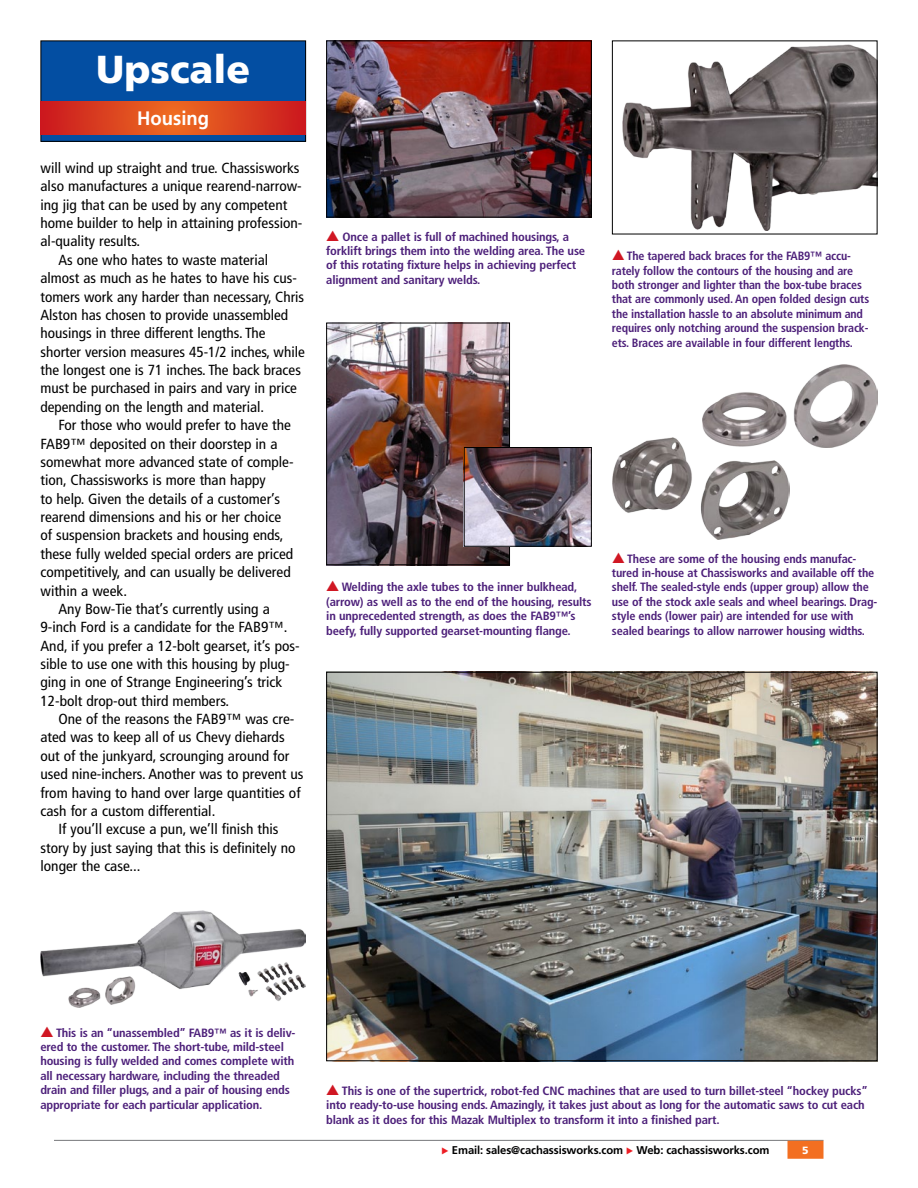
<style>
.page{position:relative;width:918px;height:1188px;background:#fff}
.page>*{position:absolute;margin:0;border:0;box-sizing:border-box;transform-origin:0 0}
.t1{font:900 39px "Frutiger LT Std";color:#fff}
.t2{font:700 19.5px "Frutiger LT Std";color:#fff;scale:.95 1}
.t3{font:condensed 14.7px "Frutiger LT Std";color:#000;scale:1.05 1}
.t4{font:condensed 14.7px "Frutiger LT Std";color:#000;scale:1.04 1}
.t5{font:700 condensed 12px/14.4px "Frutiger LT Std";letter-spacing:-.015em;color:#4d207a;scale:1.05 1}
.t6{font:700 condensed 12px/14.4px "Frutiger LT Std";letter-spacing:-.015em;color:#4d207a}
.t7{font:700 11.25px "Frutiger LT Std";letter-spacing:-.01em;color:#000}
.t8{font:900 10.5px "Frutiger LT Std";color:#fff}
.s1{font-family:"European Pi Three";font-weight:400;font-size:9px;color:#ed1e25}
</style>
<div class="page">
<hr style="left:54px;top:1140px;width:770px;height:1px;background:#77787b">
<div style="left:788px;top:1142px;width:35px;height:16px;background:#f36f21"></div>
<div style="left:788px;top:1141px;width:35px;height:18px;border:2px solid #f36f21"></div>
<img style="left:623px;top:45px;width:253px;height:185px">
<div style="left:612px;top:40px;width:266px;height:194px;border:1px solid #000"></div>
<img style="left:328px;top:325px;width:180px;height:238px">
<div style="left:326px;top:323px;width:184px;height:242px;border:1px solid #000"></div>
<img style="left:466px;top:449px;width:124px;height:96px">
<div style="left:464px;top:447px;width:128px;height:100px;border:1px solid #000"></div>
<div style="left:41px;top:41px;width:265px;height:100px;background:#034ea2"></div>
<div style="left:40px;top:40px;width:266px;height:102px;border:1px solid #000"></div>
<svg style="left:40px;top:101px;width:266px;height:34px;background:#db411f"></svg>
<img style="left:328px;top:674px;width:548px;height:385px">
<img style="left:328px;top:42px;width:262px;height:174px">
<div style="left:326px;top:40px;width:266px;height:178px;border:1px solid #000"></div>
<img style="left:40px;top:911px;width:266px;height:97px">
<img style="left:613px;top:438px;width:177px;height:102px">
<img style="left:702px;top:364px;width:176px;height:83px">
<h1 class="t1" style="left:96px;top:46px;width:155px">Upscale</h1>
<h2 class="t2" style="left:137px;top:107px;width:77px">Housing</h2>
<p class="t3" style="left:40px;top:159px;width:248px">will wind up straight and true. Chassisworks</p>
<p class="t3" style="left:40px;top:178px;width:250px">also manufactures a unique rearend-narrow-</p>
<p class="t3" style="left:40px;top:196px;width:237px">ing jig that can be used by any competent</p>
<p class="t3" style="left:40px;top:214px;width:251px">home builder to help in attaining profession-</p>
<p class="t3" style="left:40px;top:233px;width:97px">al-quality results.</p>
<p class="t4" style="left:58px;top:251px;width:203px">As one who hates to waste material</p>
<p class="t4" style="left:41px;top:270px;width:248px">almost as much as he hates to have his cus-</p>
<p class="t4" style="left:41px;top:288px;width:255px">tomers work any harder than necessary, Chris</p>
<p class="t4" style="left:41px;top:306px;width:240px">Alston has chosen to provide unassembled</p>
<p class="t4" style="left:41px;top:325px;width:218px">housings in three different lengths. The</p>
<p class="t4" style="left:41px;top:343px;width:256px">shorter version measures 45-1/2 inches, while</p>
<p class="t4" style="left:41px;top:361px;width:252px">the longest one is 71 inches. The back braces</p>
<p class="t4" style="left:41px;top:380px;width:248px">must be purchased in pairs and vary in price</p>
<p class="t4" style="left:41px;top:398px;width:217px">depending on the length and material.</p>
<p class="t3" style="left:58px;top:417px;width:223px">For those who would prefer to have the</p>
<p class="t3" style="left:41px;top:435px;width:227px">FAB9™ deposited on their doorstep in a</p>
<p class="t3" style="left:41px;top:453px;width:243px">somewhat more advanced state of comple-</p>
<p class="t3" style="left:41px;top:472px;width:216px">tion, Chassisworks is more than happy</p>
<p class="t3" style="left:41px;top:490px;width:230px">to help. Given the details of a customer’s</p>
<p class="t3" style="left:41px;top:508px;width:231px">rearend dimensions and his or her choice</p>
<p class="t3" style="left:41px;top:527px;width:233px">of suspension brackets and housing ends,</p>
<p class="t3" style="left:41px;top:545px;width:242px">these fully welded special orders are priced</p>
<p class="t3" style="left:41px;top:564px;width:240px">competitively, and can usually be delivered</p>
<p class="t3" style="left:41px;top:582px;width:84px">within a week.</p>
<p class="t3" style="left:58px;top:600px;width:203px">Any Bow-Tie that’s currently using a</p>
<p class="t3" style="left:41px;top:619px;width:237px">9-inch Ford is a candidate for the FAB9™.</p>
<p class="t3" style="left:41px;top:637px;width:248px">And, if you prefer a 12-bolt gearset, it’s pos-</p>
<p class="t3" style="left:41px;top:655px;width:239px">sible to use one with this housing by plug-</p>
<p class="t3" style="left:41px;top:674px;width:232px">ging in one of Strange Engineering’s trick</p>
<p class="t3" style="left:41px;top:692px;width:181px">12-bolt drop-out third members.</p>
<p class="t3" style="left:58px;top:710px;width:226px">One of the reasons the FAB9™ was cre-</p>
<p class="t3" style="left:41px;top:729px;width:234px">ated was to keep all of us Chevy diehards</p>
<p class="t3" style="left:41px;top:747px;width:239px">out of the junkyard, scrounging around for</p>
<p class="t3" style="left:41px;top:766px;width:252px">used nine-inchers. Another was to prevent us</p>
<p class="t3" style="left:41px;top:784px;width:249px">from having to hand over large quantities of</p>
<p class="t3" style="left:41px;top:802px;width:168px">cash for a custom differential.</p>
<p class="t3" style="left:58px;top:821px;width:211px">If you’ll excuse a pun, we’ll finish this</p>
<p class="t3" style="left:41px;top:839px;width:244px">story by just saying that this is definitely no</p>
<p class="t3" style="left:41px;top:857px;width:97px">longer the case...</p>
<p class="t5" style="left:326px;top:229px;width:248px;text-indent:16px">Once a pallet is full of machined housings, a forklift brings them into the welding area. The use of this rotating fixture helps in achieving perfect alignment and sanitary welds.</p>
<p class="t6" style="left:612px;top:249px;width:259px;text-indent:15px">The tapered back braces for the FAB9™ accu&shy;rately follow the contours of the housing and are both stronger and lighter than the box-tube braces that are commonly used. An open folded design cuts the installation hassle to an absolute minimum and requires only notching around the suspension brack&shy;ets. Braces are available in four different lengths.</p>
<p class="t5" style="left:326px;top:580px;width:254px;text-indent:16px">Welding the axle tubes to the inner bulkhead, (arrow) as well as to the end of the housing, results in unprecedented strength, as does the FAB9™’s beefy, fully supported gearset-mounting flange.</p>
<p class="t6" style="left:612px;top:551px;width:267px;text-indent:15px">These are some of the housing ends manufac&shy;tured in-house at Chassisworks and available off the shelf. The sealed-style ends (upper group) allow the use of the stock axle seals and wheel bearings. Drag&shy;style ends (lower pair) are intended for use with sealed bearings to allow narrower housing widths.</p>
<p class="t5" style="left:40px;top:1025px;width:244px;text-indent:16px">This is an “unassembled” FAB9™ as it is deliv&shy;ered to the customer. The short-tube, mild-steel housing is fully welded and comes complete with all necessary hardware, including the threaded drain and filler plugs, and a pair of housing ends appropriate for each particular application.</p>
<p class="t5" style="left:326px;top:1083px;width:517px;text-indent:16px">This is one of the supertrick, robot-fed CNC machines that are used to turn billet-steel “hockey pucks” into ready-to-use housing ends. Amazingly, it takes just about as long for the automatic saws to cut each blank as it does for this Mazak Multiplex to transform it into a finished part.</p>
<p class="t7" style="left:442px;top:1144px;width:329px"><span class="s1">E</span> Email: sales@cachassisworks.com <span class="s1">E</span> Web: cachassisworks.com</p>
<p class="t8" style="left:802px;top:1144px;width:8px">5</p>
</div>
